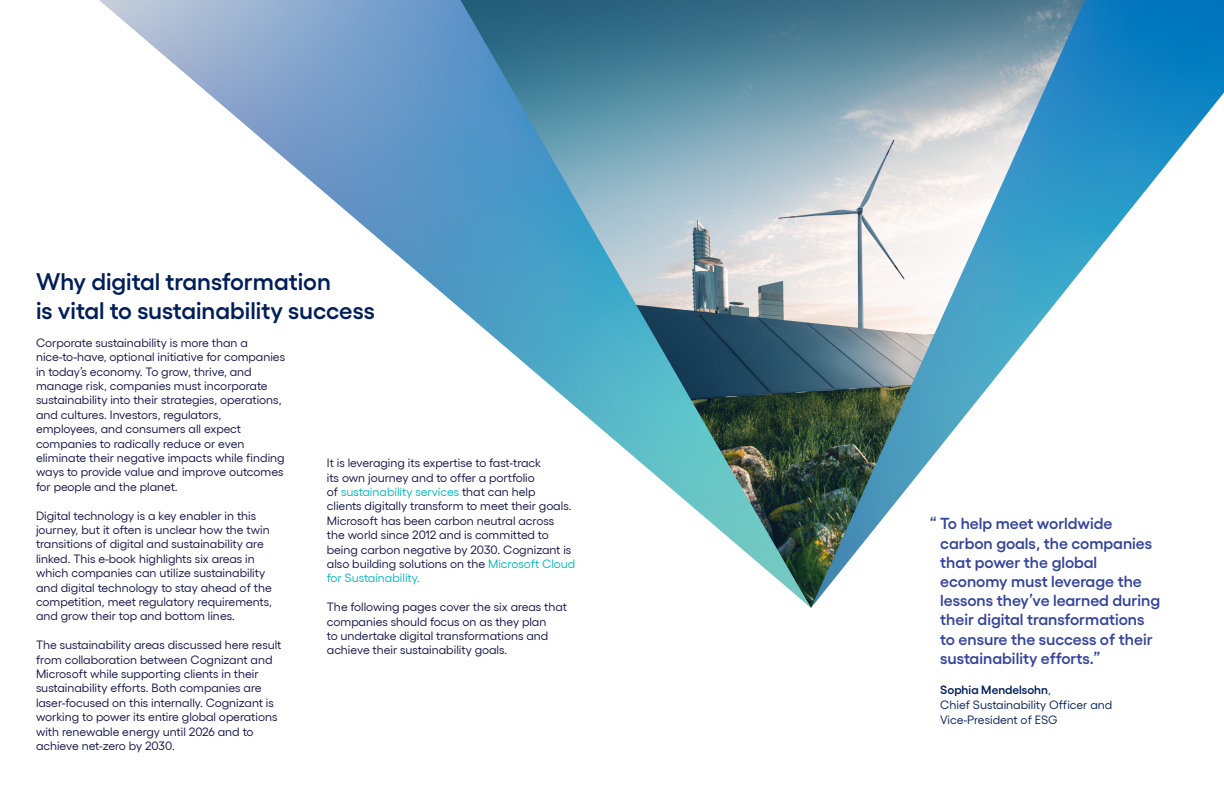
<style>
.page{position:relative;width:1224px;height:792px;background:#fff}
.page>*{position:absolute;margin:0;border:0;box-sizing:border-box;transform-origin:0 0}
.t1{font:600 24px/28.8px "Gellix";color:#001e59}
.t2{font:600 16px/19.2px "Gellix";color:#34449a}
.t3{font:12px/14.4px "Gellix";color:#0f1044}
.t4{font:12px/15px "Gellix";color:#001e59}
.s1{color:#00b6bc}
.s2{font-weight:600}
</style>
<div class="page">
<svg style="left:1085px;top:0;width:139px;height:266px"></svg>
<img style="left:811px;top:0;width:274px;height:608px">
<svg style="left:99px;top:0;width:712px;height:608px"></svg>
<p class="t1" style="left:36px;top:265px;width:340px">Why digital transformation<br>is vital to sustainability success</p>
<p class="t3" style="left:36px;top:334px;width:251px">Corporate sustainability is more than a nice-to-have, optional initiative for companies in today’s economy. To grow, thrive, and manage risk, companies must incorporate sustainability into their strategies, operations, and cultures. Investors, regulators, employees, and consumers all expect companies to radically reduce or even eliminate their negative impacts while finding ways to provide value and improve outcomes for people and the planet.</p>
<p class="t3" style="left:36px;top:507px;width:238px">Digital technology is a key enabler in this journey, but it often is unclear how the twin transitions of digital and sustainability are linked. This e-book highlights six areas in which companies can utilize sustainability and digital technology to stay ahead of the competition, meet regulatory requirements, and grow their top and bottom lines.</p>
<p class="t3" style="left:36px;top:637px;width:247px">The sustainability areas discussed here result from collaboration between Cognizant and Microsoft while supporting clients in their sustainability efforts. Both companies are laser-focused on this internally. Cognizant is working to power its entire global operations with renewable energy until 2026 and to achieve net-zero by 2030.</p>
<p class="t3" style="left:327px;top:455px;width:250px">It is leveraging its expertise to fast-track<br>its own journey and to offer a portfolio<br>of <span class="s1">sustainability services</span> that can help<br>clients digitally transform to meet their goals.<br>Microsoft has been carbon neutral across<br>the world since 2012 and is committed to being carbon negative by 2030. Cognizant is also building solutions on the <span class="s1">Microsoft Cloud for Sustainability.</span></p>
<p class="t3" style="left:327px;top:599px;width:242px">The following pages cover the six areas that companies should focus on as they plan<br>to undertake digital transformations and achieve their sustainability goals.</p>
<p class="t2" style="left:940px;top:513px;width:221px;text-indent:-11px">“ To help meet worldwide carbon goals, the companies that power the global economy must leverage the lessons they’ve learned during their digital transformations to ensure the success of their sustainability efforts.”</p>
<p class="t4" style="left:940px;top:681px;width:173px"><span class="s2">Sophia Mendelsohn</span>,<br>Chief Sustainability Officer and<br>Vice-President of ESG</p>
</div>
